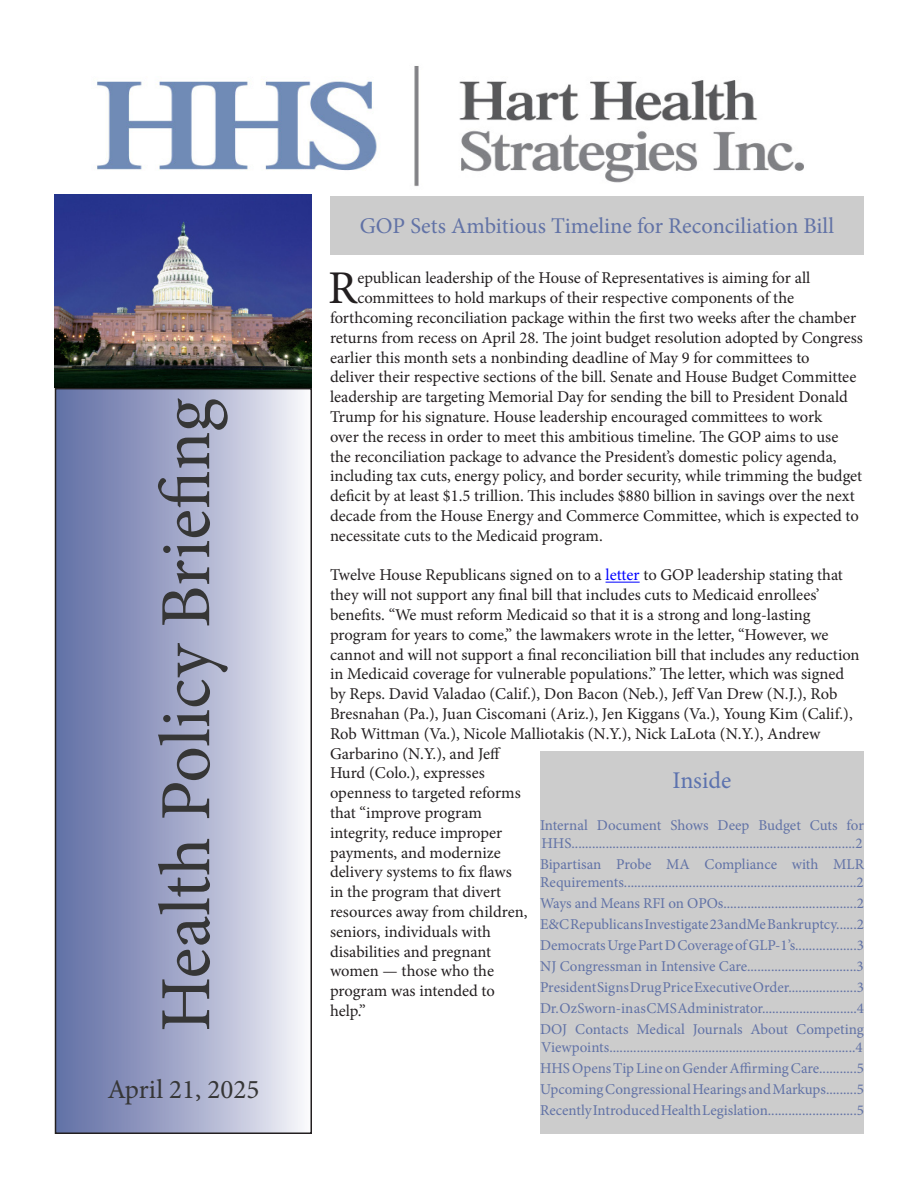
<style>
.page{position:relative;width:918px;height:1188px;background:#fff}
.page>*{position:absolute;margin:0;border:0;box-sizing:border-box;transform-origin:0 0}
.t1{font:72px "Minion Pro";color:#363636}
.t2{font:46.95px "Minion Pro";color:#231f20}
.t3{font:27px "Minion Pro";color:#363636}
.t4{font:24px "Minion Pro";color:#5c72ae}
.t5{font:22.5px "Minion Pro";color:#6172a6}
.t6{font:16.5px/19.8px "Minion Pro";color:#231f20}
.t7{font:15px/18px "Minion Pro";color:#6172a6}
.s1{color:#00f}
</style>
<div class="page">
<div style="left:56px;top:389px;width:255px;height:744px;background:linear-gradient(to right,#5d6aa2,#f4f3f8)"></div>
<div style="left:55px;top:388px;width:257px;height:746px;border:2px solid #231f20"></div>
<div style="left:540px;top:752px;width:324px;height:382px;background:#ccc"></div>
<img style="left:97px;top:66px;width:707px;height:121px">
<div style="left:330px;top:196px;width:534px;height:58px;background:#ccc"></div>
<img style="left:54px;top:194px;width:258px;height:194px">
<hr style="left:606px;top:582px;width:34px;height:1px;background:#00f">
<p class="t1" style="left:138px;top:1032px;width:635px;rotate:-90deg">Health Policy Briefing</p>
<p class="t3" style="left:107px;top:1071px;width:153px">April 21, 2025</p>
<p class="t5" style="left:360px;top:211px;width:476px">GOP Sets Ambitious Timeline for Reconciliation Bill</p>
<p class="t2" style="left:328px;top:257px;width:31px">R</p>
<p class="t6" style="left:357px;top:268px;width:455px">epublican leadership of the House of Representatives is aiming for all</p>
<p class="t6" style="left:357px;top:288px;width:438px">committees to hold markups of their respective components of the</p>
<p class="t6" style="left:330px;top:308px;width:528px">forthcoming reconciliation package within the first two weeks after the chamber</p>
<p class="t6" style="left:330px;top:328px;width:534px">returns from recess on April 28. The joint budget resolution adopted by Congress</p>
<p class="t6" style="left:330px;top:348px;width:481px">earlier this month sets a nonbinding deadline of May 9 for committees to</p>
<p class="t6" style="left:330px;top:367px;width:528px">deliver their respective sections of the bill. Senate and House Budget Committee</p>
<p class="t6" style="left:330px;top:387px;width:519px">leadership are targeting Memorial Day for sending the bill to President Donald</p>
<p class="t6" style="left:330px;top:407px;width:494px">Trump for his signature. House leadership encouraged committees to work</p>
<p class="t6" style="left:330px;top:427px;width:510px">over the recess in order to meet this ambitious timeline. The GOP aims to use</p>
<p class="t6" style="left:330px;top:447px;width:508px">the reconciliation package to advance the President’s domestic policy agenda,</p>
<p class="t6" style="left:330px;top:466px;width:534px">including tax cuts, energy policy, and border security, while trimming the budget</p>
<p class="t6" style="left:330px;top:486px;width:526px">deficit by at least $1.5 trillion. This includes $880 billion in savings over the next</p>
<p class="t6" style="left:330px;top:506px;width:530px">decade from the House Energy and Commerce Committee, which is expected to</p>
<p class="t6" style="left:330px;top:526px;width:274px">necessitate cuts to the Medicaid program.</p>
<p class="t6" style="left:330px;top:565px;width:531px">Twelve House Republicans signed on to a <span class="s1">letter</span> to GOP leadership stating that they will not support any final bill that includes cuts to Medicaid enrollees’ benefits. “We must reform Medicaid so that it is a strong and long-lasting program for years to come,” the lawmakers wrote in the letter, “However, we cannot and will not support a final reconciliation bill that includes any reduction in Medicaid coverage for vulnerable populations.” The letter, which was signed by Reps. David Valadao (Calif.), Don Bacon (Neb.), Jeff Van Drew (N.J.), Rob Bresnahan (Pa.), Juan Ciscomani (Ariz.), Jen Kiggans (Va.), Young Kim (Calif.), Rob Wittman (Va.), Nicole Malliotakis (N.Y.), Nick LaLota (N.Y.), Andrew Garbarino (N.Y.), and Jeff<br>Hurd (Colo.), expresses<br>openness to targeted reforms<br>that “improve program<br>integrity, reduce improper<br>payments, and modernize<br>delivery systems to fix flaws<br>in the program that divert<br>resources away from children,<br>seniors, individuals with<br>disabilities and pregnant<br>women — those who the<br>program was intended to<br>help.”</p>
<p class="t4" style="left:673px;top:764px;width:60px">Inside</p>
<p class="t7" style="left:540px;top:816px;width:326px">Internal Document Shows Deep Budget Cuts for<br>HHS...................................................................................2</p>
<p class="t7" style="left:540px;top:855px;width:326px">Bipartisan Probe MA Compliance with MLR<br>Requirements....................................................................2</p>
<p class="t7" style="left:540px;top:894px;width:325px">Ways and Means RFI on OPOs.......................................2</p>
<p class="t7" style="left:540px;top:915px;width:326px">E&amp;C Republicans Investigate 23andMe Bankruptcy......2</p>
<p class="t7" style="left:540px;top:936px;width:325px">Democrats Urge Part D Coverage of GLP-1’s..................3</p>
<p class="t7" style="left:540px;top:957px;width:325px">NJ Congressman in Intensive Care................................3</p>
<p class="t7" style="left:540px;top:978px;width:326px">President Signs Drug Price Executive Order....................3</p>
<p class="t7" style="left:540px;top:999px;width:326px">Dr. Oz Sworn-in as CMS Administrator............................4</p>
<p class="t7" style="left:540px;top:1020px;width:325px">DOJ Contacts Medical Journals About Competing<br>Viewpoints........................................................................4</p>
<p class="t7" style="left:540px;top:1059px;width:325px">HHS Opens Tip Line on Gender Affirming Care...........5</p>
<p class="t7" style="left:540px;top:1080px;width:325px">Upcoming Congressional Hearings and Markups.........5</p>
<p class="t7" style="left:540px;top:1101px;width:325px">Recently Introduced Health Legislation..........................5</p>
</div>
